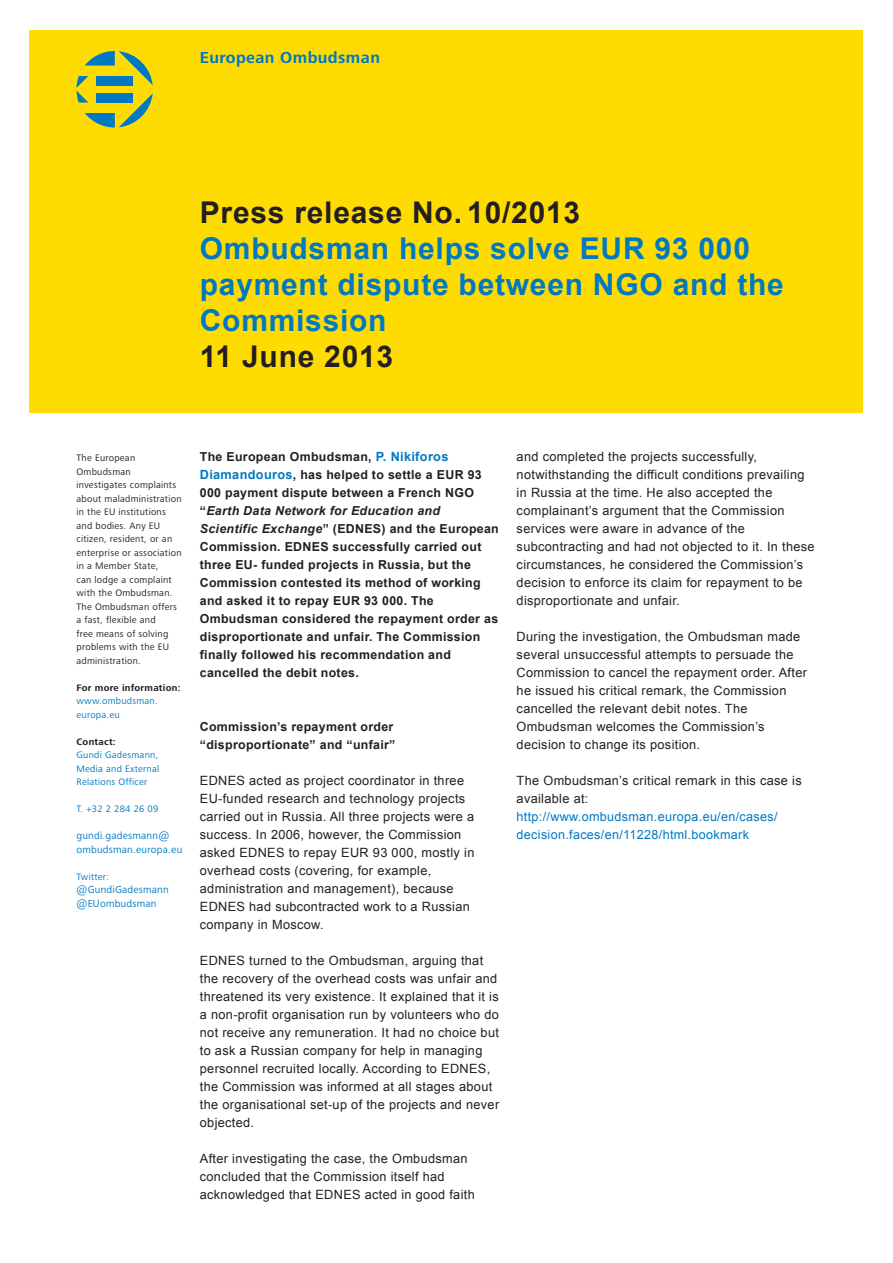
<style>
.page{position:relative;width:893px;height:1263px;background:#fff}
.page>*{position:absolute;margin:0;border:0;box-sizing:border-box;transform-origin:0 0}
.t1{font:700 30px/36px "Arial";letter-spacing:.025em;color:#0079c2}
.t2{font:700 30px "Arial";letter-spacing:.025em;color:#231f20}
.t3{font:700 16.5px "Frutiger Next LTW1 G";letter-spacing:.025em;color:#0079c2}
.t4{font:12.75px/18px "Arial";letter-spacing:.025em;color:#231f20}
.t5{font:12.6px/18px "Arial";letter-spacing:.025em;color:#0079c2}
.t6{font:700 12.3px/18px "Arial";letter-spacing:.025em;color:#231f20}
.t7{font:10.5px/13.5px "Frutiger Next LTW1 G";letter-spacing:.02em;color:#0079c2}
.t8{font:9.75px/13.5px "Frutiger Next LTW1 G";letter-spacing:.025em;color:#231f20}
.t9{font:9.75px/13.5px "Frutiger Next LTW1 G";letter-spacing:.025em;color:#0079c2}
.t10{font:700 9.75px "Frutiger Next LTW1 G";letter-spacing:.025em;color:#231f20}
.s1{font-size:12.75px;color:#0079c2}
.s2{font-style:italic}
</style>
<div class="page">
<div style="left:30px;top:30px;width:833px;height:382px;background:#ffdc01"></div>
<svg style="left:76px;top:51px;width:77px;height:77px"></svg>
<p class="t3" style="left:200px;top:48px;width:182px">European Ombudsman</p>
<p class="t2" style="left:200px;top:192px;width:382px">Press release No. 10/2013</p>
<p class="t1" style="left:200px;top:231px;width:585px">Ombudsman helps solve EUR 93 000 payment dispute between NGO and the<br>Commission</p>
<p class="t2" style="left:200px;top:336px;width:195px">11 June 2013</p>
<p class="t8" style="left:77px;top:451px;width:107px">The European<br>Ombudsman investigates complaints about maladministration in the EU institutions and bodies. Any EU citizen, resident, or an enterprise or association in a Member State,<br>can lodge a complaint with the Ombudsman.<br>The Ombudsman offers a fast, flexible and<br>free means of solving problems with the EU administration.</p>
<p class="t10" style="left:77px;top:682px;width:106px">For more information:</p>
<p class="t9" style="left:77px;top:694px;width:83px">www.ombudsman. europa.eu</p>
<p class="t10" style="left:77px;top:736px;width:41px">Contact:</p>
<p class="t9" style="left:77px;top:748px;width:84px;text-align:justify">Gundi Gadesmann, Media and External Relations Officer</p>
<p class="t9" style="left:77px;top:802px;width:83px">T. +32 2 284 26 09</p>
<p class="t7" style="left:77px;top:829px;width:107px">gundi.gadesmann@ ombudsman.europa.eu</p>
<p class="t9" style="left:77px;top:870px;width:34px">Twitter:</p>
<p class="t7" style="left:77px;top:883px;width:94px">@GundiGadesmann</p>
<p class="t7" style="left:77px;top:897px;width:81px">@EUombudsman</p>
<p class="t6" style="left:200px;top:448px;width:300px">The European Ombudsman, <span class="s1">P. Nikiforos Diamandouros</span>, has helped to settle a EUR 93<br>000 payment dispute between a French NGO “<span class="s2">Earth Data Network for Education and Scientific Exchange</span>” (EDNES) and the European Commission. EDNES successfully carried out three EU- funded projects in Russia, but the Commission contested its method of working and asked it to repay EUR 93 000. The Ombudsman considered the repayment order as disproportionate and unfair. The Commission finally followed his recommendation and cancelled the debit notes.</p>
<p class="t6" style="left:200px;top:718px;width:197px">Commission’s repayment order “disproportionate” and “unfair”</p>
<p class="t4" style="left:200px;top:772px;width:276px">EDNES acted as project coordinator in three EU-funded research and technology projects carried out in Russia. All three projects were a success. In 2006, however, the Commission asked EDNES to repay EUR 93 000, mostly in overhead costs (covering, for example, administration and management), because EDNES had subcontracted work to a Russian company in Moscow.</p>
<p class="t4" style="left:200px;top:952px;width:301px">EDNES turned to the Ombudsman, arguing that the recovery of the overhead costs was unfair and threatened its very existence. It explained that it is a non-profit organisation run by volunteers who do not receive any remuneration. It had no choice but to ask a Russian company for help in managing personnel recruited locally. According to EDNES, the Commission was informed at all stages about the organisational set-up of the projects and never objected.</p>
<p class="t4" style="left:200px;top:1150px;width:276px">After investigating the case, the Ombudsman concluded that the Commission itself had acknowledged that EDNES acted in good faith</p>
<p class="t4" style="left:517px;top:448px;width:300px">and completed the projects successfully, notwithstanding the difficult conditions prevailing in Russia at the time. He also accepted the complainant’s argument that the Commission services were aware in advance of the subcontracting and had not objected to it. In these circumstances, he considered the Commission’s decision to enforce its claim for repayment to be disproportionate and unfair.</p>
<p class="t4" style="left:517px;top:628px;width:292px">During the investigation, the Ombudsman made several unsuccessful attempts to persuade the Commission to cancel the repayment order. After he issued his critical remark, the Commission cancelled the relevant debit notes. The Ombudsman welcomes the Commission’s decision to change its position.</p>
<p class="t4" style="left:517px;top:772px;width:287px">The Ombudsman’s critical remark in this case is available at:</p>
<p class="t5" style="left:517px;top:808px;width:262px">http://www.ombudsman.europa.eu/en/cases/ decision.faces/en/11228/html.bookmark</p>
</div>
